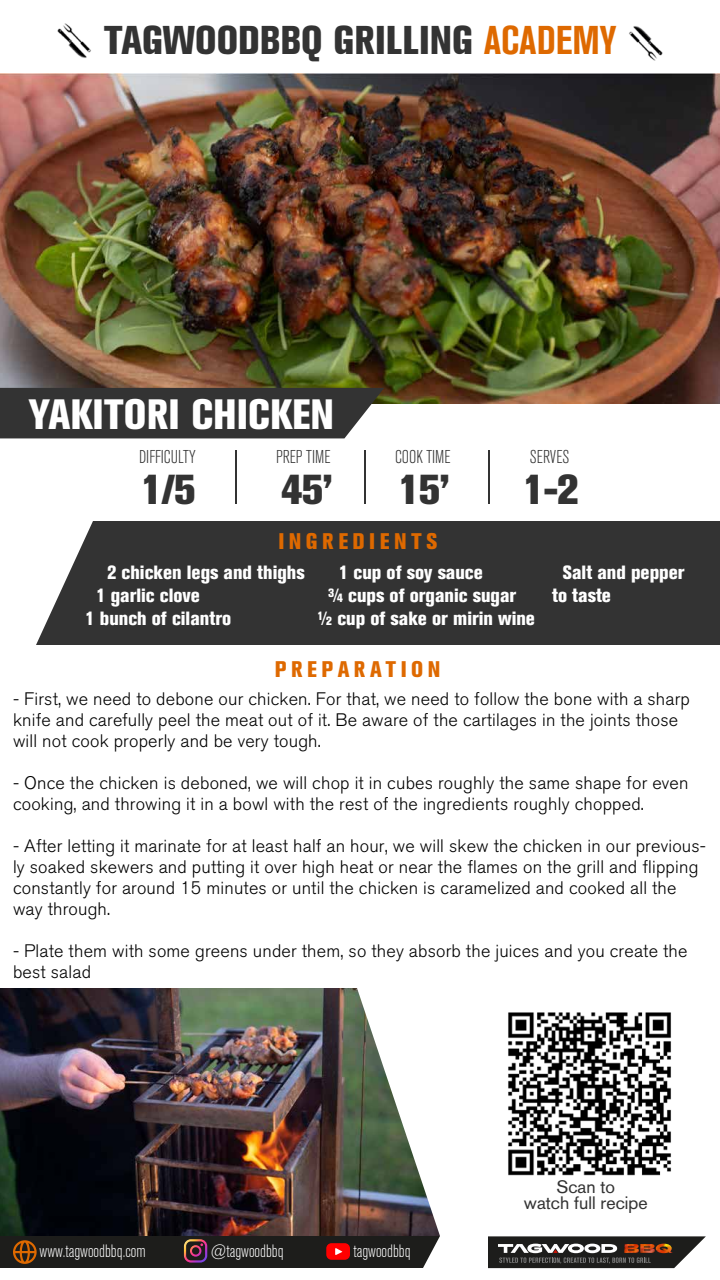
<style>
.page{position:relative;width:720px;height:1280px;background:#fff}
.page>*{position:absolute;margin:0;border:0;box-sizing:border-box;transform-origin:0 0}
.t1{font:800 condensed 42px "Akzidenz Grotesk BQ";color:#fff}
.t2{font:41.5px "Akzidenz Grotesk BQ X Bold Alt";color:#333}
.t3{font:800 condensed 39.8px "Akzidenz Grotesk BQ";color:#333}
.t4{font:800 condensed 22.4px "Akzidenz Grotesk BQ";letter-spacing:.2em;color:#de6900}
.t5{font:800 condensed 19px/22.8px "Akzidenz Grotesk BQ";color:#fff}
.t6{font:300 condensed 18.4px "Akzidenz Grotesk BQ";color:#333}
.t7{font:300 18px/21px "Akzidenz Grotesk BQ";letter-spacing:.01em;color:#000}
.t8{font:300 condensed 17.8px "Akzidenz Grotesk BQ";color:#fff}
.t9{font:17.8px/16px "Akzidenz Grotesk";color:#333;text-align:center}
.s1{font-family:"Akzidenz Grotesk BQ Bd Cnd Alt";font-weight:400;font-stretch:normal;color:#de6900}
</style>
<div class="page">
<img style="left:629px;top:26px;width:34px;height:34px">
<img style="left:57px;top:23px;width:34px;height:35px">
<svg style="left:488px;top:1236px;width:218px;height:32px;background:#4d4d4c"></svg>
<img style="left:624px;top:1244px;width:49px;height:9px">
<div style="left:36px;top:521px;width:684px;height:124px;background:#333"></div>
<svg style="left:0;top:1236px;width:440px;height:32px;background:#2e2320"></svg>
<hr style="left:235px;top:450px;width:2px;height:54px;background:#333">
<hr style="left:364px;top:450px;width:2px;height:54px;background:#333">
<hr style="left:488px;top:450px;width:2px;height:54px;background:#333">
<img style="left:0;top:74px;width:720px;height:330px">
<div style="left:0;top:388px;width:384px;height:50px;background:#333"></div>
<img style="left:0;top:988px;width:440px;height:248px">
<img style="left:508px;top:1012px;width:163px;height:164px">
<h3 class="t3" style="left:104px;top:17px;width:514px">TAGWOODBBQ GRILLING <span class="s1">ACADEMY</span></h3>
<h1 class="t1" style="left:29px;top:390px;width:307px">YAKITORI CHICKEN</h1>
<p class="t6" style="left:139px;top:447px;width:58px">DIFFICULTY</p>
<p class="t6" style="left:276px;top:447px;width:56px">PREP TIME</p>
<p class="t6" style="left:395px;top:447px;width:57px">COOK TIME</p>
<p class="t6" style="left:530px;top:447px;width:41px">SERVES</p>
<h2 class="t2" style="left:141px;top:466px;width:56px">1/5</h2>
<h2 class="t2" style="left:281px;top:466px;width:53px">45’</h2>
<h2 class="t2" style="left:398px;top:466px;width:53px">15’</h2>
<h2 class="t2" style="left:523px;top:466px;width:58px">1-2</h2>
<p class="t4" style="left:278px;top:528px;width:160px">INGREDIENTS</p>
<p class="t5" style="left:107px;top:561px;width:199px">2 chicken legs and thighs</p>
<p class="t5" style="left:96px;top:584px;width:105px">1 garlic clove</p>
<p class="t5" style="left:85px;top:607px;width:147px">1 bunch of cilantro</p>
<p class="t5" style="left:339px;top:561px;width:145px">1 cup of soy sauce</p>
<p class="t5" style="left:328px;top:584px;width:190px">¾ cups of organic sugar</p>
<p class="t5" style="left:317px;top:607px;width:219px">½ cup of sake or mirin wine</p>
<p class="t4" style="left:275px;top:656px;width:167px">PREPARATION</p>
<p class="t5" style="left:552px;top:561px;width:134px;text-indent:11px">Salt and pepper to taste</p>
<p class="t7" style="left:13px;top:688px;width:678px">- First, we need to debone our chicken. For that, we need to follow the bone with a sharp knife and carefully peel the meat out of it. Be aware of the cartilages in the joints those will not cook properly and be very tough.</p>
<p class="t7" style="left:13px;top:772px;width:677px">- Once the chicken is deboned, we will chop it in cubes roughly the same shape for even cooking, and throwing it in a bowl with the rest of the ingredients roughly chopped.</p>
<p class="t7" style="left:13px;top:835px;width:695px">- After letting it marinate for at least half an hour, we will skew the chicken in our previous&shy;ly soaked skewers and putting it over high heat or near the flames on the grill and flipping constantly for around 15 minutes or until the chicken is caramelized and cooked all the way through.</p>
<p class="t7" style="left:13px;top:940px;width:676px">- Plate them with some greens under them, so they absorb the juices and you create the best salad</p>
<p class="t8" style="left:40px;top:1242px;width:108px">www.tagwoodbbq.com</p>
<p class="t8" style="left:211px;top:1242px;width:74px">@tagwoodbbq</p>
<p class="t8" style="left:353px;top:1242px;width:59px">tagwoodbbq</p>
<p class="t9" style="left:524px;top:1179px;width:125px">Scan to<br>watch full recipe</p>
</div>
